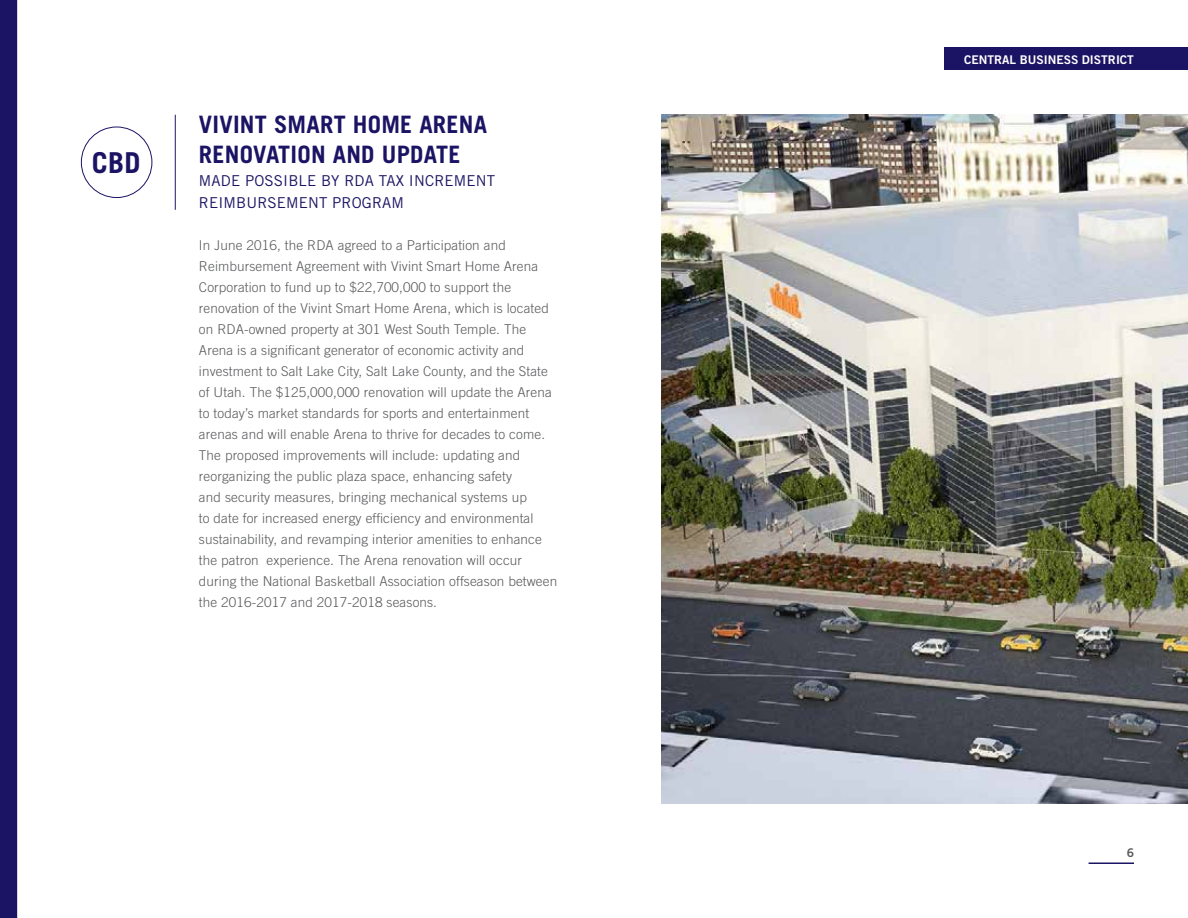
<style>
.page{position:relative;width:1188px;height:918px;background:#fff}
.page>*{position:absolute;margin:0;border:0;box-sizing:border-box;transform-origin:0 0}
.t1{font:700 28.8px "Trade Gothic";color:#1b1464}
.t2{font:700 24px/30px "Trade Gothic";letter-spacing:.01em;color:#1b1464}
.t3{font:15px/22.5px "Trade Gothic";letter-spacing:.01em;color:#1b1464}
.t4{font:300 13.5px/21px "Trade Gothic";letter-spacing:.01em;color:#58595b}
.t5{font:12px "Trade Gothic Bold Two";color:#fff}
.t6{font:12px "Trade Gothic Bold Two";color:#58595b}
</style>
<div class="page">
<div style="left:944px;top:48px;width:244px;height:22px;background:#1b1464"></div>
<hr style="left:1089px;top:862px;width:45px;height:2px;background:#1b1464">
<div style="left:0;top:0;width:18px;height:918px;background:#1b1464"></div>
<img style="left:662px;top:115px;width:526px;height:688px">
<div style="left:81px;top:127px;width:71px;height:71px;border:1px solid #1b1464;border-radius:50%"></div>
<hr style="left:175px;top:115px;width:1px;height:95px;background:#1b1464">
<h1 class="t1" style="left:92px;top:145px;width:50px">CBD</h1>
<h2 class="t2" style="left:199px;top:109px;width:290px">VIVINT SMART HOME ARENA<br>RENOVATION AND UPDATE</h2>
<p class="t3" style="left:199px;top:169px;width:298px">MADE POSSIBLE BY RDA TAX INCREMENT<br>REIMBURSEMENT PROGRAM</p>
<p class="t4" style="left:199px;top:235px;width:360px">In June 2016, the RDA agreed to a Participation and Reimbursement Agreement with Vivint Smart Home Arena Corporation to fund up to $22,700,000 to support the renovation of the Vivint Smart Home Arena, which is located on RDA-owned property at 301 West South Temple. The Arena is a significant generator of economic activity and investment to Salt Lake City, Salt Lake County, and the State of Utah. The $125,000,000 renovation will update the Arena to today’s market standards for sports and entertainment arenas and will enable Arena to thrive for decades to come.<br>The proposed improvements will include: updating and reorganizing the public plaza space, enhancing safety<br>and security measures, bringing mechanical systems up<br>to date for increased energy efficiency and environmental sustainability, and revamping interior amenities to enhance the patron experience. The Arena renovation will occur during the National Basketball Association offseason between the 2016-2017 and 2017-2018 seasons.</p>
<p class="t5" style="left:964px;top:52px;width:171px">CENTRAL BUSINESS DISTRICT</p>
<p class="t6" style="left:1127px;top:845px;width:9px">6</p>
</div>
